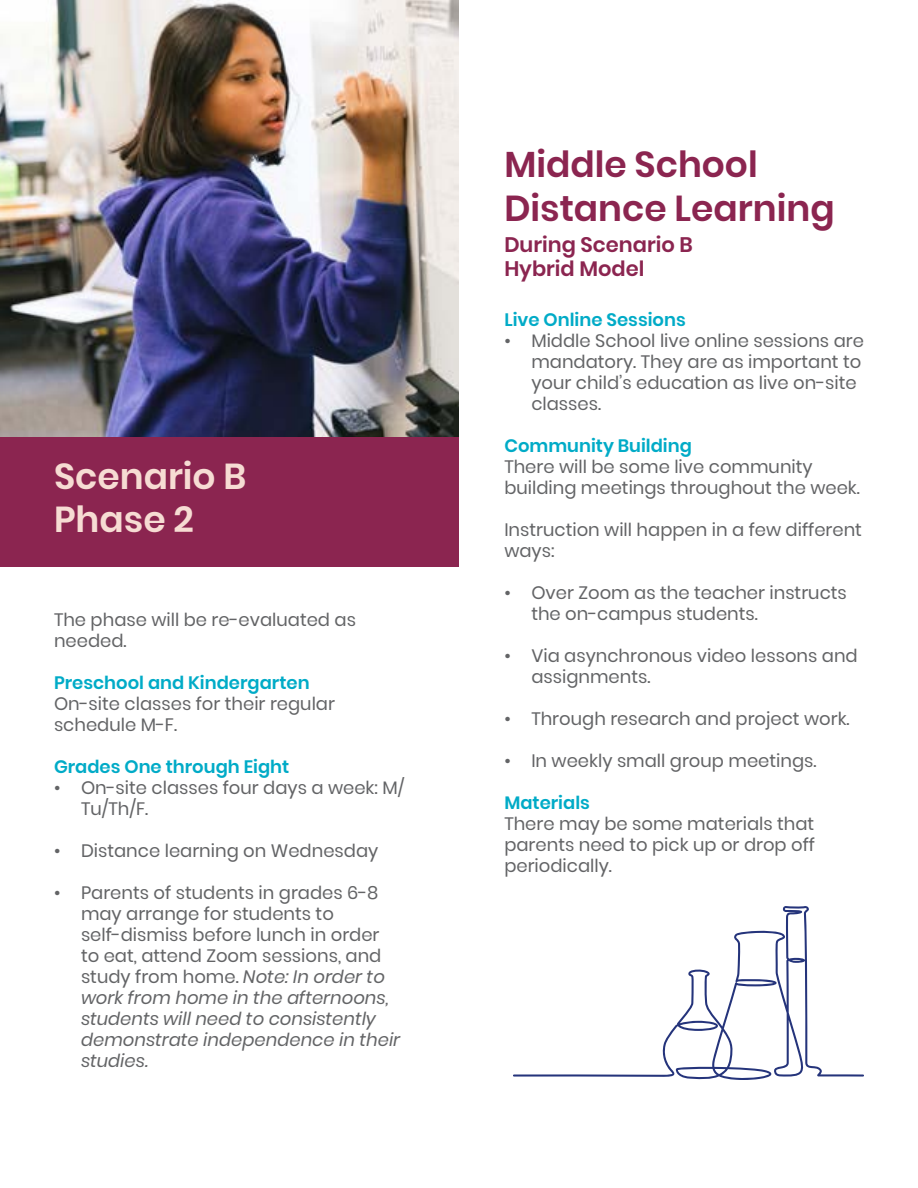
<style>
.page{position:relative;width:918px;height:1188px;background:#fff}
.page>*{position:absolute;margin:0;border:0;box-sizing:border-box;transform-origin:0 0}
.t1{font:600 36px/43.2px "Poppins";color:#8b2550}
.t2{font:600 36px/43.2px "Poppins";color:#f6dcd3}
.t3{font:600 21px/24px "Poppins";color:#8b2550}
.t4{font:18px/21px "Poppins";color:#636466}
.t5{font:600 18px "Poppins";color:#00abc7}
.s1{font-style:italic}
</style>
<div class="page">
<div style="left:0;top:0;width:459px;height:567px;background:#8b2550"></div>
<img style="left:0;top:0;width:459px;height:437px">
<svg style="left:513px;top:906px;width:351px;height:174px"></svg>
<h1 class="t2" style="left:54px;top:455px;width:194px">Scenario B<br>Phase 2</h1>
<p class="t4" style="left:54px;top:610px;width:304px">The phase will be re-evaluated as needed.</p>
<p class="t5" style="left:54px;top:673px;width:257px">Preschool and Kindergarten</p>
<p class="t4" style="left:54px;top:694px;width:283px">On-site classes for their regular schedule M-F.</p>
<p class="t5" style="left:54px;top:757px;width:237px">Grades One through Eight</p>
<p class="t4" style="left:81px;top:778px;width:325px;text-indent:-27px">• On-site classes four days a week: M/<br>Tu/Th/F.</p>
<p class="t4" style="left:54px;top:841px;width:326px">• Distance learning on Wednesday</p>
<p class="t4" style="left:81px;top:883px;width:321px;text-indent:-27px">• Parents of students in grades 6-8 may arrange for students to self-dismiss before lunch in order to eat, attend Zoom sessions, and study from home. <span class="s1">Note: In order to work from home in the afternoons, students will need to consistently demonstrate independence in their studies.</span></p>
<h1 class="t1" style="left:504px;top:143px;width:332px">Middle School<br>Distance Learning</h1>
<p class="t3" style="left:504px;top:233px;width:190px">During Scenario B<br>Hybrid Model</p>
<p class="t5" style="left:504px;top:309px;width:183px">Live Online Sessions</p>
<p class="t4" style="left:531px;top:330px;width:334px;text-indent:-27px">• Middle School live online sessions are mandatory. They are as important to your child’s education as live on-site classes.</p>
<p class="t5" style="left:504px;top:435px;width:189px">Community Building</p>
<p class="t4" style="left:504px;top:456px;width:357px">There will be some live community building meetings throughout the week.</p>
<p class="t4" style="left:504px;top:519px;width:359px">Instruction will happen in a few different ways:</p>
<p class="t4" style="left:531px;top:582px;width:317px;text-indent:-27px">• Over Zoom as the teacher instructs the on-campus students.</p>
<p class="t4" style="left:531px;top:645px;width:328px;text-indent:-27px">• Via asynchronous video lessons and assignments.</p>
<p class="t4" style="left:504px;top:708px;width:347px">• Through research and project work.</p>
<p class="t4" style="left:504px;top:750px;width:314px">• In weekly small group meetings.</p>
<p class="t5" style="left:504px;top:792px;width:87px">Materials</p>
<p class="t4" style="left:504px;top:813px;width:312px;text-align:justify">There may be some materials that parents need to pick up or drop off periodically.</p>
</div>
